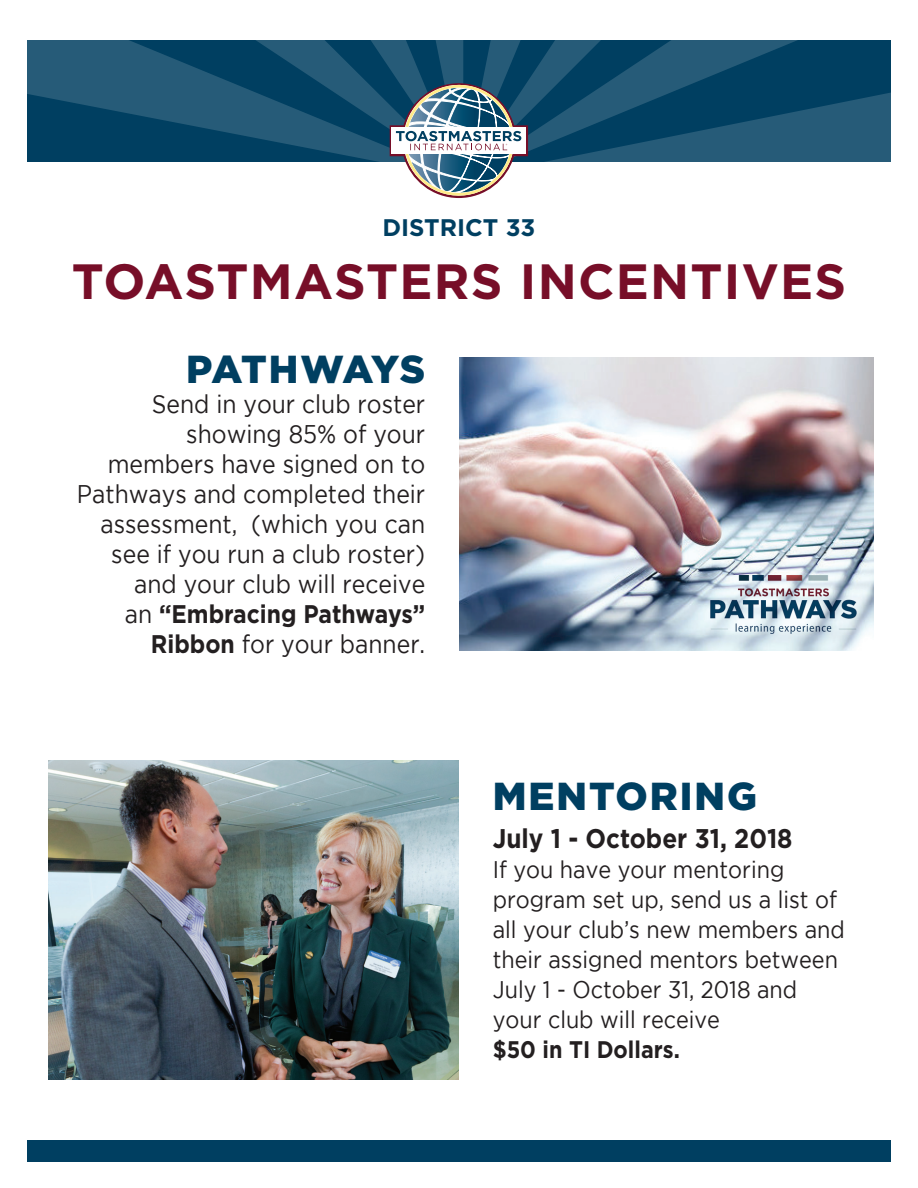
<style>
.page{position:relative;width:918px;height:1188px;background:#fff}
.page>*{position:absolute;margin:0;border:0;box-sizing:border-box;transform-origin:0 0}
.t1{font:700 49.5px "Gotham";letter-spacing:.025em;color:#770e28}
.t2{font:900 39px "Gotham";letter-spacing:.05em;color:#003f61}
.t3{font:900 39px "Gotham";letter-spacing:-.02em;color:#003f61}
.t4{font:700 27px "Gotham";color:#231f20;scale:.9 1}
.t5{font:25.5px/30px "Gotham";color:#231f20;text-align:right;scale:.9 1}
.t6{font:24px/30px "Gotham";color:#231f20;scale:.9 1}
.t7{font:700 24px "Gotham";color:#231f20;scale:.9 1}
.t8{font:700 24px "Gotham";color:#003f61}
.s1{font-weight:700}
</style>
<div class="page">
<div style="left:27px;top:1140px;width:864px;height:22px;background:#003f61"></div>
<svg style="left:27px;top:40px;width:864px;height:122px;fill:#245a77"></svg>
<svg style="left:390px;top:83px;width:138px;height:115px"></svg>
<img style="left:459px;top:358px;width:415px;height:292px">
<img style="left:711px;top:576px;width:146px;height:57px">
<img style="left:48px;top:760px;width:411px;height:319px">
<p class="t8" style="left:382px;top:213px;width:155px">District 33</p>
<h1 class="t1" style="left:72px;top:253px;width:776px">Toastmasters I ncentives</h1>
<h2 class="t3" style="left:186px;top:346px;width:241px">PATHWAYS</h2>
<p class="t5" style="left:77px;top:388px;width:389px">Send in your club roster showing 85% of your members have signed on to<br>Pathways and completed their assessment, (which you can see if you run a club roster) and your club will receive<br>an <span class="s1">“Embracing Pathways”<br>Ribbon</span> for your banner.</p>
<h2 class="t2" style="left:493px;top:774px;width:266px">MENTORING</h2>
<p class="t4" style="left:493px;top:823px;width:335px">July 1 - October 31, 2018</p>
<p class="t6" style="left:493px;top:854px;width:393px">If you have your mentoring program set up, send us a list of all your club’s new members and their assigned mentors between<br>July 1 - October 31, 2018 and your club will receive</p>
<p class="t7" style="left:493px;top:1035px;width:209px">$50 in TI Dollars.</p>
</div>
